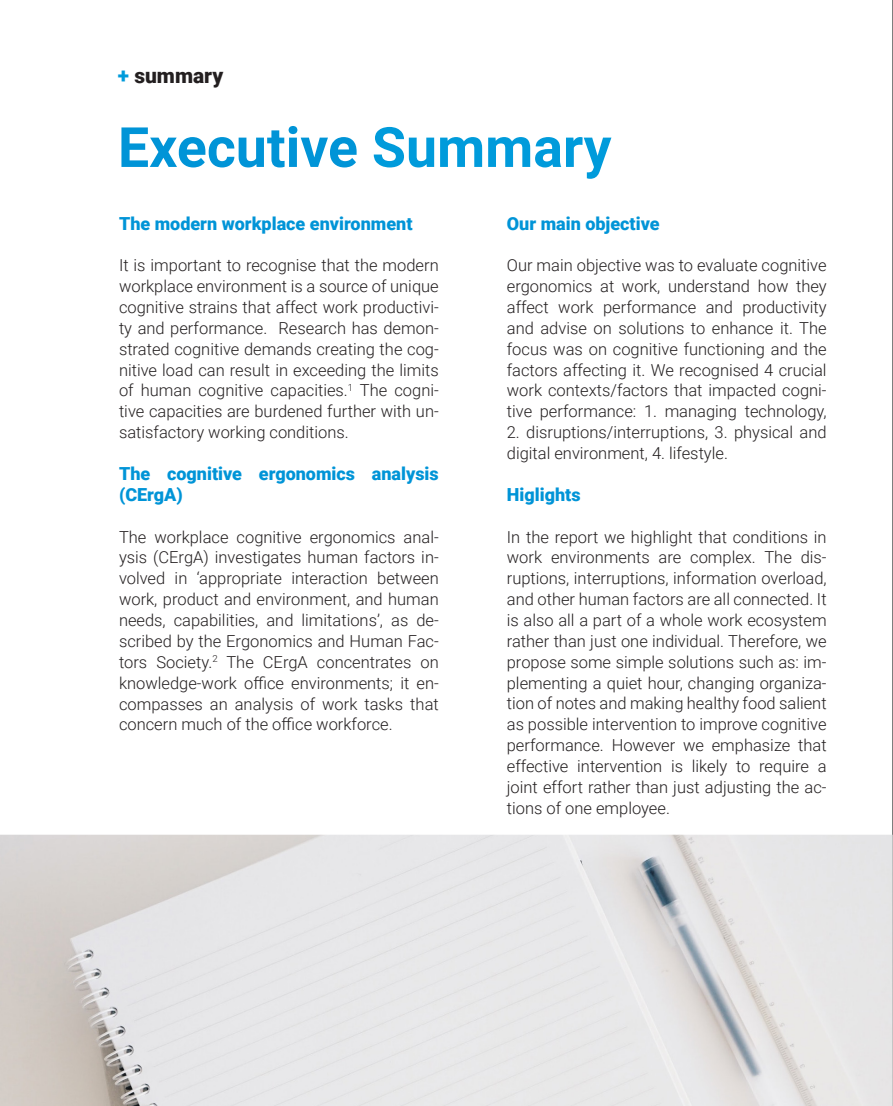
<style>
.page{position:relative;width:893px;height:1106px;background:#fff}
.page>*{position:absolute;margin:0;border:0;box-sizing:border-box;transform-origin:0 0}
.t1{font:700 55.5px "Roboto";color:#0094d7}
.Section{font:900 21px "Roboto";color:#231f20}
.Body{font:900 18px/20.9px "Roboto";color:#0094d7}
.Body-2{font:300 16.5px/20.9px "Roboto";color:#231f20;text-align:justify}
.s1{color:#009bdb}
</style>
<div class="page">
<hr style="left:892px;top:0;width:1px;height:1106px;background:#000">
<img style="left:0;top:834px;width:893px;height:272px">
<p class="Section" style="left:118px;top:61px;width:107px"><span class="s1">+</span> summary</p>
<p class="t1" style="left:118px;top:108px;width:495px">Executive <span class="s1">Summary</span></p>
<p class="Body" style="left:119px;top:212px;width:295px">The modern workplace environment</p>
<p class="Body-2" style="left:119px;top:254px;width:321px">It is important to recognise that the modern workplace environment is a source of unique cognitive strains that affect work productivi&shy;ty and performance. Research has demon&shy;strated cognitive demands creating the cog&shy;nitive load can result in exceeding the limits of human cognitive capacities.<sup>1</sup> The cogni&shy;tive capacities are burdened further with un&shy;satisfactory working conditions.</p>
<p class="Body" style="left:119px;top:462px;width:321px">The cognitive ergonomics analysis (CErgA)</p>
<p class="Body-2" style="left:119px;top:525px;width:321px">The workplace cognitive ergonomics anal&shy;ysis (CErgA) investigates human factors in&shy;volved in ‘appropriate interaction between work, product and environment, and human needs, capabilities, and limitations’, as de&shy;scribed by the Ergonomics and Human Fac&shy;tors Society.<sup>2</sup> The CErgA concentrates on knowledge-work office environments; it en&shy;compasses an analysis of work tasks that concern much of the office workforce.</p>
<p class="Body" style="left:507px;top:212px;width:154px">Our main objective</p>
<p class="Body-2" style="left:507px;top:254px;width:321px">Our main objective was to evaluate cognitive ergonomics at work, understand how they affect work performance and productivity and advise on solutions to enhance it. The focus was on cognitive functioning and the factors affecting it. We recognised 4 crucial work contexts/factors that impacted cogni&shy;tive performance: 1. managing technology,</p>
<p class="Body-2" style="left:507px;top:421px;width:321px">2. disruptions/interruptions, 3. physical and digital environment, 4. lifestyle.</p>
<p class="Body" style="left:507px;top:483px;width:75px">Higlights</p>
<p class="Body-2" style="left:507px;top:525px;width:321px">In the report we highlight that conditions in work environments are complex. The dis&shy;ruptions, interruptions, information overload, and other human factors are all connected. It is also all a part of a whole work ecosystem rather than just one individual. Therefore, we propose some simple solutions such as: im&shy;plementing a quiet hour, changing organiza&shy;tion of notes and making healthy food salient as possible intervention to improve cognitive performance. However we emphasize that effective intervention is likely to require a joint effort rather than just adjusting the ac&shy;tions of one employee.</p>
</div>
